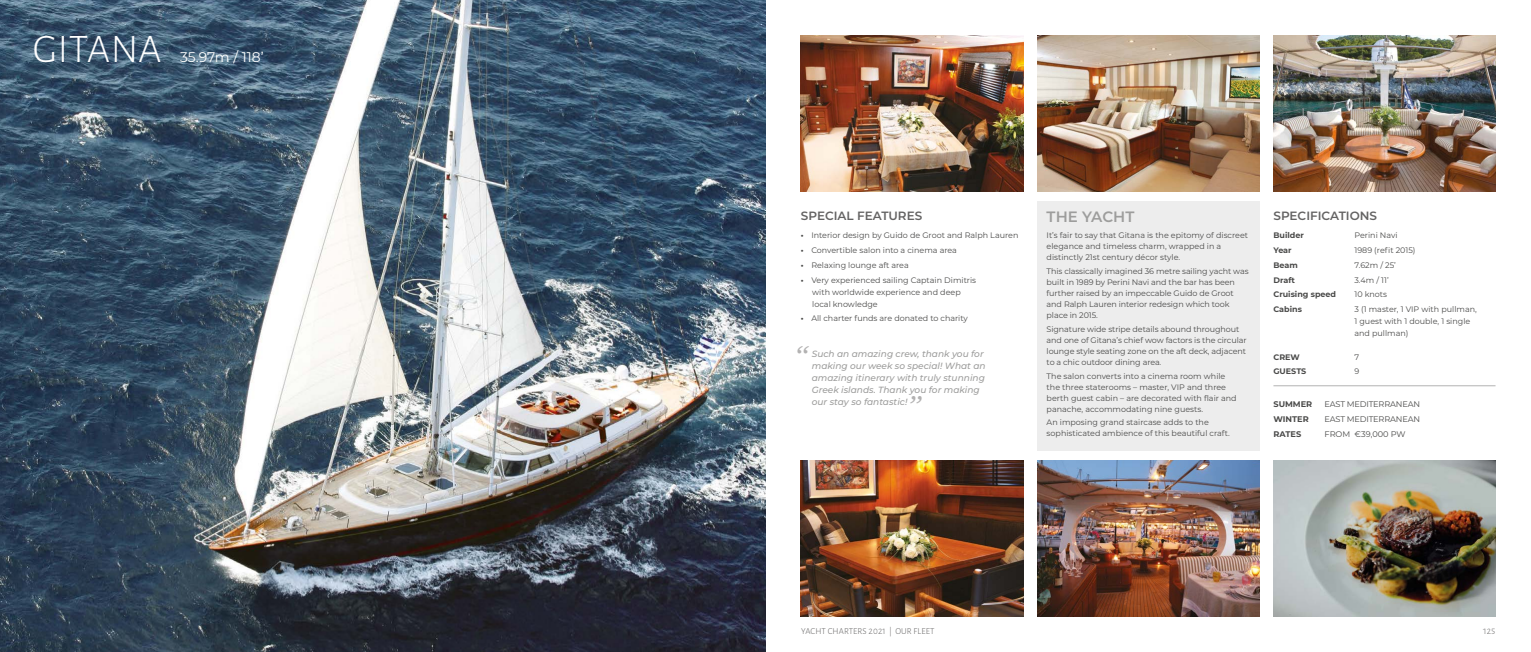
<style>
.page{position:relative;width:1531px;height:652px;background:#fff}
.page>*{position:absolute;margin:0;border:0;box-sizing:border-box;transform-origin:0 0}
.t1{font:300 36px "Luna";letter-spacing:.015em;color:#fff}
.t2{font:italic 30px "Century Schoolbook";color:#b3b2b2}
.t3{font:600 15px "Montserrat";color:#9d9d9c}
.t4{font:14px "Montserrat";letter-spacing:-.01em;color:#fff}
.t5{font:600 12px "Montserrat";color:#646363}
.t6{font:italic 500 9px/12px "Montserrat";color:#9d9d9c}
.t7{font:8.2px "Montserrat";letter-spacing:-.02em;color:#4a4a49}
.t8{font:700 8.2px "Montserrat";color:#4a4a49}
.t9{font:8.2px "Montserrat";color:#4a4a49}
.t10{font:8px/11px "Montserrat";color:#4a4a49}
.t11{font:700 8px "Montserrat";color:#4a4a49}
.t12{font:300 8px "Luna";letter-spacing:.015em;color:#646363}
.s1{font-weight:700}
</style>
<div class="page">
<div style="left:1037px;top:201px;width:222px;height:250px;background:#ededed"></div>
<img style="left:0;top:0;width:765px;height:652px">
<img style="left:1037px;top:461px;width:222px;height:156px">
<img style="left:1273px;top:35px;width:222px;height:156px">
<img style="left:801px;top:461px;width:222px;height:156px">
<img style="left:1037px;top:35px;width:222px;height:156px">
<img style="left:801px;top:35px;width:222px;height:156px">
<img style="left:1273px;top:461px;width:222px;height:156px">
<hr style="left:1273px;top:386px;width:222px;height:1px;background:#b3b2b2">
<h1 class="t1" style="left:33px;top:23px;width:130px">GITANA</h1>
<h3 class="t4" style="left:180px;top:48px;width:85px">35.97m / 118’</h3>
<h3 class="t5" style="left:801px;top:207px;width:123px">SPECIAL FEATURES</h3>
<p class="t10" style="left:801px;top:229px;width:219px"><span class="s1">•</span> Interior design by Guido de Groot and Ralph Lauren</p>
<p class="t10" style="left:801px;top:244px;width:157px"><span class="s1">•</span> Convertible salon into a cinema area</p>
<p class="t10" style="left:801px;top:259px;width:109px"><span class="s1">•</span> Relaxing lounge aft area</p>
<p class="t10" style="left:812px;top:273px;width:165px;line-height:12px;text-indent:-11px"><span class="s1">•</span> Very experienced sailing Captain Dimitris with worldwide experience and deep local knowledge</p>
<p class="t10" style="left:801px;top:313px;width:169px"><span class="s1">•</span> All charter funds are donated to charity</p>
<h2 class="t2" style="left:794px;top:339px;width:13px">“</h2>
<p class="t6" style="left:812px;top:348px;width:175px">Such an amazing crew, thank you for making our week so special! What an amazing itinerary with truly stunning Greek islands. Thank you for making our stay so fantastic!</p>
<h2 class="t2" style="left:907px;top:389px;width:13px">”</h2>
<h3 class="t3" style="left:1046px;top:206px;width:89px">THE YACHT</h3>
<p class="t10" style="left:1046px;top:229px;width:203px">It’s fair to say that Gitana is the epitomy of discreet elegance and timeless charm, wrapped in a distinctly 21st century décor style.</p>
<p class="t10" style="left:1046px;top:265px;width:204px">This classically imagined 36 metre sailing yacht was built in 1989 by Perini Navi and the bar has been further raised by an impeccable Guido de Groot and Ralph Lauren interior redesign which took place in 2015.</p>
<p class="t10" style="left:1046px;top:323px;width:201px">Signature wide stripe details abound throughout and one of Gitana’s chief wow factors is the circular lounge style seating zone on the aft deck, adjacent to a chic outdoor dining area.</p>
<p class="t10" style="left:1046px;top:370px;width:192px">The salon converts into a cinema room while the three staterooms – master, VIP and three berth guest cabin – are decorated with flair and panache, accommodating nine guests.</p>
<p class="t10" style="left:1046px;top:417px;width:185px">An imposing grand staircase adds to the sophisticated ambience of this beautiful craft.</p>
<h3 class="t5" style="left:1273px;top:207px;width:105px">SPECIFICATIONS</h3>
<p class="t11" style="left:1273px;top:229px;width:32px">Builder</p>
<p class="t10" style="left:1354px;top:229px;width:45px">Perini Navi</p>
<p class="t11" style="left:1273px;top:244px;width:20px">Year</p>
<p class="t10" style="left:1354px;top:244px;width:63px">1989 (refit 2015)</p>
<p class="t11" style="left:1273px;top:259px;width:26px">Beam</p>
<p class="t10" style="left:1354px;top:259px;width:43px">7.62m / 25’</p>
<p class="t11" style="left:1273px;top:274px;width:23px">Draft</p>
<p class="t10" style="left:1354px;top:274px;width:36px">3.4m / 11’</p>
<p class="t11" style="left:1273px;top:289px;width:64px">Cruising speed</p>
<p class="t10" style="left:1354px;top:289px;width:34px">10 knots</p>
<p class="t11" style="left:1273px;top:304px;width:30px">Cabins</p>
<p class="t10" style="left:1354px;top:303px;width:124px;line-height:12px">3 (1 master, 1 VIP with pullman,<br>1 guest with 1 double, 1 single and pullman)</p>
<p class="t11" style="left:1273px;top:351px;width:28px">CREW</p>
<p class="t10" style="left:1354px;top:351px;width:6px">7</p>
<p class="t11" style="left:1273px;top:366px;width:34px">GUESTS</p>
<p class="t10" style="left:1354px;top:366px;width:6px">9</p>
<p class="t8" style="left:1273px;top:398px;width:40px">SUMMER</p>
<p class="t7" style="left:1324px;top:398px;width:97px">EAST MEDITERRANEAN</p>
<p class="t8" style="left:1273px;top:413px;width:37px">WINTER</p>
<p class="t7" style="left:1324px;top:413px;width:97px">EAST MEDITERRANEAN</p>
<p class="t8" style="left:1273px;top:428px;width:29px">RATES</p>
<p class="t9" style="left:1324px;top:428px;width:83px">FROM €39,000 PW</p>
<p class="t12" style="left:801px;top:625px;width:135px">YACHT CHARTERS 2021 | OUR FLEET</p>
<p class="t12" style="left:1482px;top:625px;width:14px">125</p>
</div>
